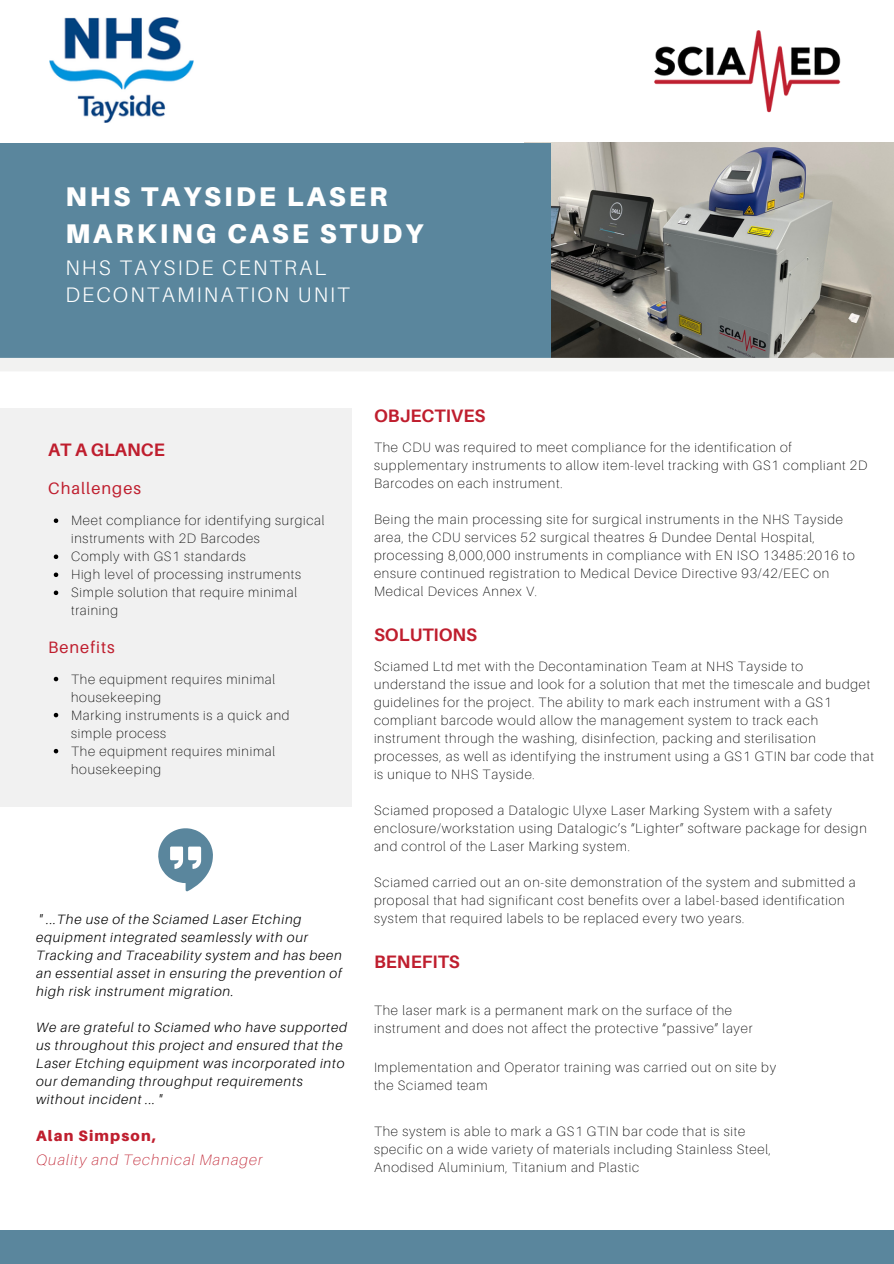
<style>
.page{position:relative;width:894px;height:1264px;background:#fff}
.page>*{position:absolute;margin:0;border:0;box-sizing:border-box;transform-origin:0 0}
.t1{font:900 27px/37.2px "Aileron";letter-spacing:.11em;color:#fff}
.t2{font:300 21px/27px "Aileron";letter-spacing:.1em;color:#fff}
.t3{font:700 18px "Aileron";color:#bf1e2e}
.t4{font:16.5px "Aileron";letter-spacing:.06em;color:#bf1e2e}
.t5{font:italic 100 15px "Aileron";letter-spacing:.08em;color:#bf1e2e}
.t6{font:900 15px "Aileron";letter-spacing:.08em;color:#bf1e2e}
.t7{font:100 13.5px/18px "Aileron";letter-spacing:.06em;color:#000}
.t8{font:italic 300 13.5px/18px "Aileron";letter-spacing:.06em;color:#000}
</style>
<div class="page">
<img style="left:551px;top:143px;width:342px;height:215px">
<div style="left:0;top:143px;width:551px;height:221px;background:#5a869d"></div>
<div style="left:0;top:358px;width:893px;height:13px;background:#f2f2f1"></div>
<svg style="left:158px;top:828px;width:55px;height:63px"></svg>
<div style="left:0;top:408px;width:351px;height:398px;background:#f1f1f1"></div>
<img style="left:49px;top:18px;width:144px;height:104px">
<img style="left:654px;top:30px;width:187px;height:83px">
<svg style="left:54px;top:676px;width:4px;height:5px"></svg>
<svg style="left:54px;top:712px;width:4px;height:5px"></svg>
<svg style="left:54px;top:749px;width:4px;height:4px"></svg>
<svg style="left:54px;top:518px;width:4px;height:5px"></svg>
<svg style="left:54px;top:554px;width:4px;height:5px"></svg>
<svg style="left:54px;top:572px;width:4px;height:5px"></svg>
<svg style="left:54px;top:590px;width:4px;height:5px"></svg>
<div style="left:0;top:1230px;width:893px;height:33px;background:#5a869d"></div>
<h1 class="t1" style="left:65px;top:178px;width:359px">NHS TAYSIDE LASER<br>MARKING CASE STUDY</h1>
<h2 class="t2" style="left:65px;top:253px;width:286px">NHS TAYSIDE CENTRAL<br>DECONTAMINATION UNIT</h2>
<h3 class="t3" style="left:48px;top:438px;width:118px">AT A GLANCE</h3>
<p class="t4" style="left:48px;top:478px;width:94px">Challenges</p>
<p class="t7" style="left:71px;top:511px;width:255px">Meet compliance for identifying surgical instruments with 2D Barcodes<br>Comply with GS1 standards<br>High level of processing instruments<br>Simple solution that require minimal training</p>
<p class="t4" style="left:48px;top:636px;width:68px">Benefits</p>
<p class="t7" style="left:71px;top:669px;width:220px">The equipment requires minimal housekeeping<br>Marking instruments is a quick and simple process<br>The equipment requires minimal housekeeping</p>
<p class="t8" style="left:36px;top:909px;width:307px">" ...The use of the Sciamed Laser Etching equipment integrated seamlessly with our Tracking and Traceability system and has been an essential asset in ensuring the prevention of high risk instrument migration.</p>
<p class="t8" style="left:36px;top:1017px;width:312px">We are grateful to Sciamed who have supported us throughout this project and ensured that the Laser Etching equipment was incorporated into our demanding throughput requirements without incident ... "</p>
<p class="t6" style="left:36px;top:1126px;width:121px">Alan Simpson,</p>
<p class="t5" style="left:36px;top:1150px;width:228px">Quality and Technical Manager</p>
<h3 class="t3" style="left:374px;top:404px;width:113px">OBJECTIVES</h3>
<p class="t7" style="left:374px;top:438px;width:494px">The CDU was required to meet compliance for the identification of supplementary instruments to allow item-level tracking with GS1 compliant 2D<br>Barcodes on each instrument.</p>
<p class="t7" style="left:374px;top:510px;width:482px">Being the main processing site for surgical instruments in the NHS Tayside area, the CDU services 52 surgical theatres &amp; Dundee Dental Hospital, processing 8,000,000 instruments in compliance with EN ISO 13485:2016 to ensure continued registration to Medical Device Directive 93/42/EEC on Medical Devices Annex V.</p>
<h3 class="t3" style="left:374px;top:623px;width:105px">SOLUTIONS</h3>
<p class="t7" style="left:374px;top:657px;width:501px">Sciamed Ltd met with the Decontamination Team at NHS Tayside to understand the issue and look for a solution that met the timescale and budget guidelines for the project. The ability to mark each instrument with a GS1 compliant barcode would allow the management system to track each instrument through the washing, disinfection, packing and sterilisation processes, as well as identifying the instrument using a GS1 GTIN bar code that is unique to NHS Tayside.</p>
<p class="t7" style="left:374px;top:801px;width:494px">Sciamed proposed a Datalogic Ulyxe Laser Marking System with a safety enclosure/workstation using Datalogic’s “Lighter” software package for design and control of the Laser Marking system.</p>
<p class="t7" style="left:374px;top:873px;width:483px">Sciamed carried out an on-site demonstration of the system and submitted a proposal that had significant cost benefits over a label-based identification system that required labels to be replaced every two years.</p>
<h3 class="t3" style="left:374px;top:950px;width:87px">BENEFITS</h3>
<p class="t7" style="left:374px;top:1000px;width:380px">The laser mark is a permanent mark on the surface of the instrument and does not affect the protective “passive” layer</p>
<p class="t7" style="left:374px;top:1057px;width:403px">Implementation and Operator training was carried out on site by the Sciamed team</p>
<p class="t7" style="left:374px;top:1121px;width:398px">The system is able to mark a GS1 GTIN bar code that is site specific on a wide variety of materials including Stainless Steel,<br>Anodised Aluminium, Titanium and Plastic</p>
</div>
